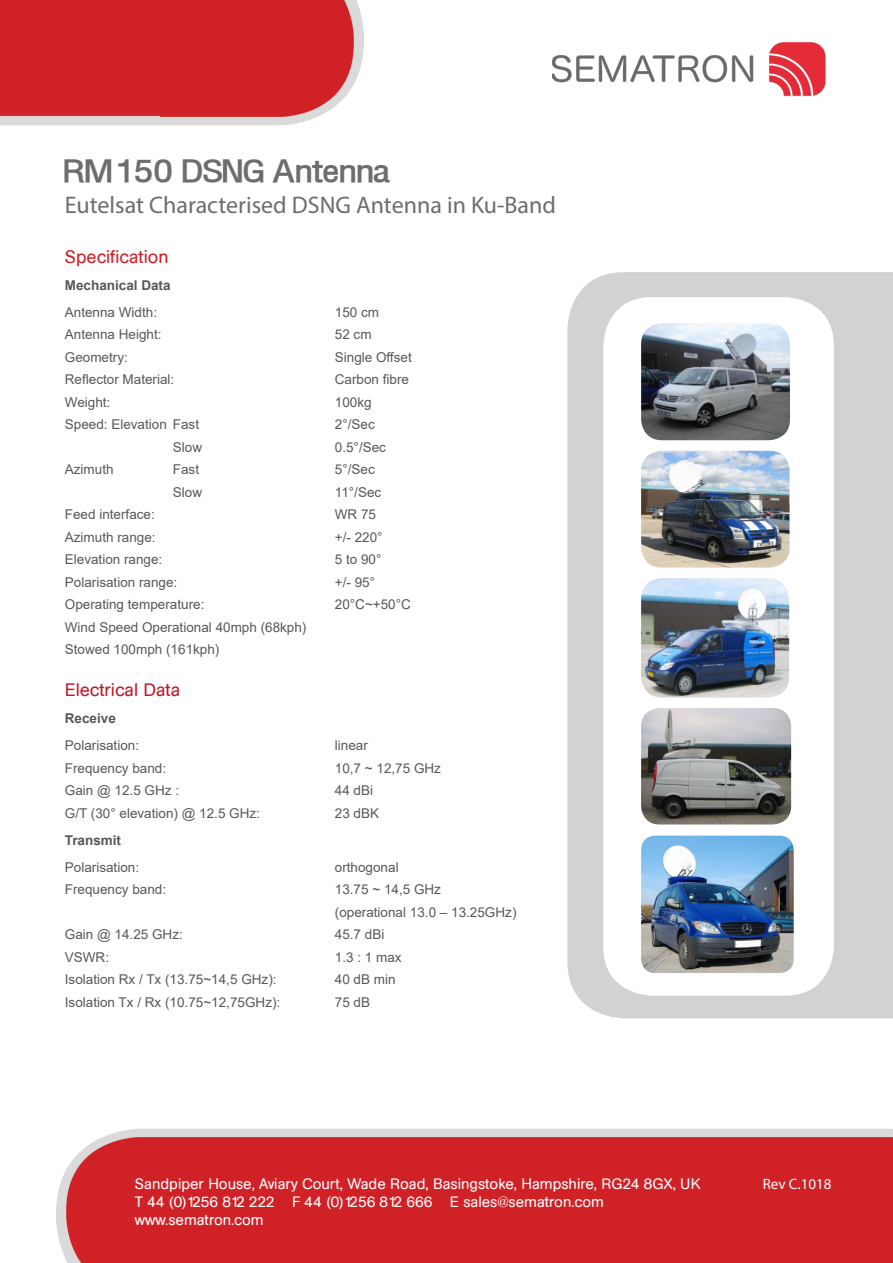
<style>
.page{position:relative;width:893px;height:1263px;background:#fff}
.page>*{position:absolute;margin:0;border:0;box-sizing:border-box;transform-origin:0 0}
.t1{font:33px "FIRSTHOME Bold";color:#6c6d70}
.t2{font:24px "Myriad Pro";color:#6c6d70}
.t3{font:18px "AG Book Rounded";color:#c11728}
.t4{font:18px "AG Book Rounded";color:#cf2027}
.t5{font:15px/18px "AG Book Rounded";color:#fff}
.t6{font:15px "Myriad Pro";color:#fff}
.t7{font:13.5px "Arial";color:#57585a}
.t8{font:700 13.5px "Arial";color:#57585a}
.s1{font-family:"Book Antiqua"}
</style>
<div class="page">
<img style="left:552px;top:42px;width:274px;height:55px">
<img style="left:57px;top:1128px;width:836px;height:135px">
<img style="left:159px;top:0;width:205px;height:126px">
<img style="left:0;top:0;width:159px;height:126px">
<div style="left:567px;top:272px;width:326px;height:746px;background:#d1d2d4"></div>
<div style="left:602px;top:296px;width:233px;height:700px;background:#fff;border-radius:50px"></div>
<div style="left:602px;top:296px;width:233px;height:701px;border:2px solid #d1d2d4;border-radius:50px"></div>
<img style="left:641px;top:323px;width:149px;height:117px">
<img style="left:641px;top:451px;width:148px;height:117px">
<img style="left:641px;top:578px;width:148px;height:120px">
<img style="left:641px;top:708px;width:150px;height:116px">
<img style="left:641px;top:836px;width:153px;height:137px">
<p class="t1" style="left:65px;top:152px;width:327px">RM150 DSNG Antenna</p>
<p class="t2" style="left:65px;top:191px;width:493px">Eutelsat Characterised DSNG Antenna in Ku-Band</p>
<p class="t4" style="left:65px;top:246px;width:105px">Specification</p>
<p class="t8" style="left:65px;top:275px;width:107px">Mechanical Data</p>
<p class="t7" style="left:65px;top:303px;width:94px">Antenna Width:</p>
<p class="t7" style="left:335px;top:303px;width:46px">150 cm</p>
<p class="t7" style="left:65px;top:325px;width:98px">Antenna Height:</p>
<p class="t7" style="left:335px;top:325px;width:38px">52 cm</p>
<p class="t7" style="left:65px;top:348px;width:65px">Geometry:</p>
<p class="t7" style="left:335px;top:348px;width:78px">Single Offset</p>
<p class="t7" style="left:65px;top:370px;width:111px">Reflector Material:</p>
<p class="t7" style="left:335px;top:370px;width:76px">Carbon fibre</p>
<p class="t7" style="left:65px;top:393px;width:47px">Weight:</p>
<p class="t7" style="left:335px;top:393px;width:38px">100kg</p>
<p class="t7" style="left:65px;top:415px;width:136px">Speed: Elevation Fast</p>
<p class="t7" style="left:335px;top:415px;width:41px">2°/Sec</p>
<p class="t7" style="left:173px;top:438px;width:31px">Slow</p>
<p class="t7" style="left:335px;top:438px;width:53px">0.5°/Sec</p>
<p class="t7" style="left:65px;top:460px;width:50px">Azimuth</p>
<p class="t7" style="left:173px;top:460px;width:28px">Fast</p>
<p class="t7" style="left:335px;top:460px;width:41px">5°/Sec</p>
<p class="t7" style="left:173px;top:483px;width:31px">Slow</p>
<p class="t7" style="left:335px;top:483px;width:48px">11°/Sec</p>
<p class="t7" style="left:65px;top:505px;width:92px">Feed interface:</p>
<p class="t7" style="left:335px;top:505px;width:43px">WR 75</p>
<p class="t7" style="left:65px;top:528px;width:92px">Azimuth range:</p>
<p class="t7" style="left:335px;top:528px;width:49px">+/- 220°</p>
<p class="t7" style="left:65px;top:550px;width:99px">Elevation range:</p>
<p class="t7" style="left:335px;top:550px;width:48px">5 to 90°</p>
<p class="t7" style="left:65px;top:573px;width:114px">Polarisation range:</p>
<p class="t7" style="left:335px;top:573px;width:42px">+/- 95°</p>
<p class="t7" style="left:65px;top:595px;width:141px">Operating temperature:</p>
<p class="t7" style="left:335px;top:595px;width:78px">20°C~+50°C</p>
<p class="t7" style="left:65px;top:618px;width:243px">Wind Speed Operational 40mph (68kph)</p>
<p class="t7" style="left:65px;top:640px;width:156px">Stowed 100mph (161kph)</p>
<p class="t3" style="left:65px;top:680px;width:117px">Electrical Data</p>
<p class="t8" style="left:65px;top:709px;width:53px">Receive</p>
<p class="t7" style="left:65px;top:736px;width:76px">Polarisation:</p>
<p class="t7" style="left:335px;top:736px;width:35px">linear</p>
<p class="t7" style="left:65px;top:759px;width:103px">Frequency band:</p>
<p class="t7" style="left:335px;top:759px;width:108px">10,7 ~ 12,75 GHz</p>
<p class="t7" style="left:65px;top:781px;width:116px">Gain @ 12.5 GHz :</p>
<p class="t7" style="left:335px;top:781px;width:40px">44 dBi</p>
<p class="t7" style="left:65px;top:804px;width:197px">G/T (30° elevation) @ 12.5 GHz:</p>
<p class="t7" style="left:335px;top:804px;width:46px">23 dBK</p>
<p class="t8" style="left:65px;top:830px;width:58px">Transmit</p>
<p class="t7" style="left:65px;top:858px;width:76px">Polarisation:</p>
<p class="t7" style="left:335px;top:858px;width:65px">orthogonal</p>
<p class="t7" style="left:65px;top:880px;width:103px">Frequency band:</p>
<p class="t7" style="left:335px;top:880px;width:108px">13.75 ~ 14,5 GHz</p>
<p class="t7" style="left:335px;top:903px;width:183px">(operational 13.0 – 13.25GHz)</p>
<p class="t7" style="left:65px;top:925px;width:120px">Gain @ 14.25 GHz:</p>
<p class="t7" style="left:335px;top:925px;width:51px">45.7 dBi</p>
<p class="t7" style="left:65px;top:948px;width:46px">VSWR:</p>
<p class="t7" style="left:335px;top:948px;width:68px">1.3 : 1 max</p>
<p class="t7" style="left:65px;top:970px;width:213px">Isolation Rx / Tx (13.75~14,5 GHz):</p>
<p class="t7" style="left:335px;top:970px;width:62px">40 dB min</p>
<p class="t7" style="left:65px;top:993px;width:217px">Isolation Tx / Rx (10.75~12,75GHz):</p>
<p class="t7" style="left:335px;top:993px;width:37px">75 dB</p>
<p class="t5" style="left:135px;top:1175px;width:567px">Sandpiper House, Aviary Court, Wade Road, Basingstoke, Hampshire, RG24 8GX, UK<br>T 44 (0)1256 812 222 F 44 (0)1256 812 666 E sales<span class="s1">@</span>sematron.com www.sematron.com</p>
<p class="t6" style="left:763px;top:1175px;width:70px">Rev C.1018</p>
</div>
